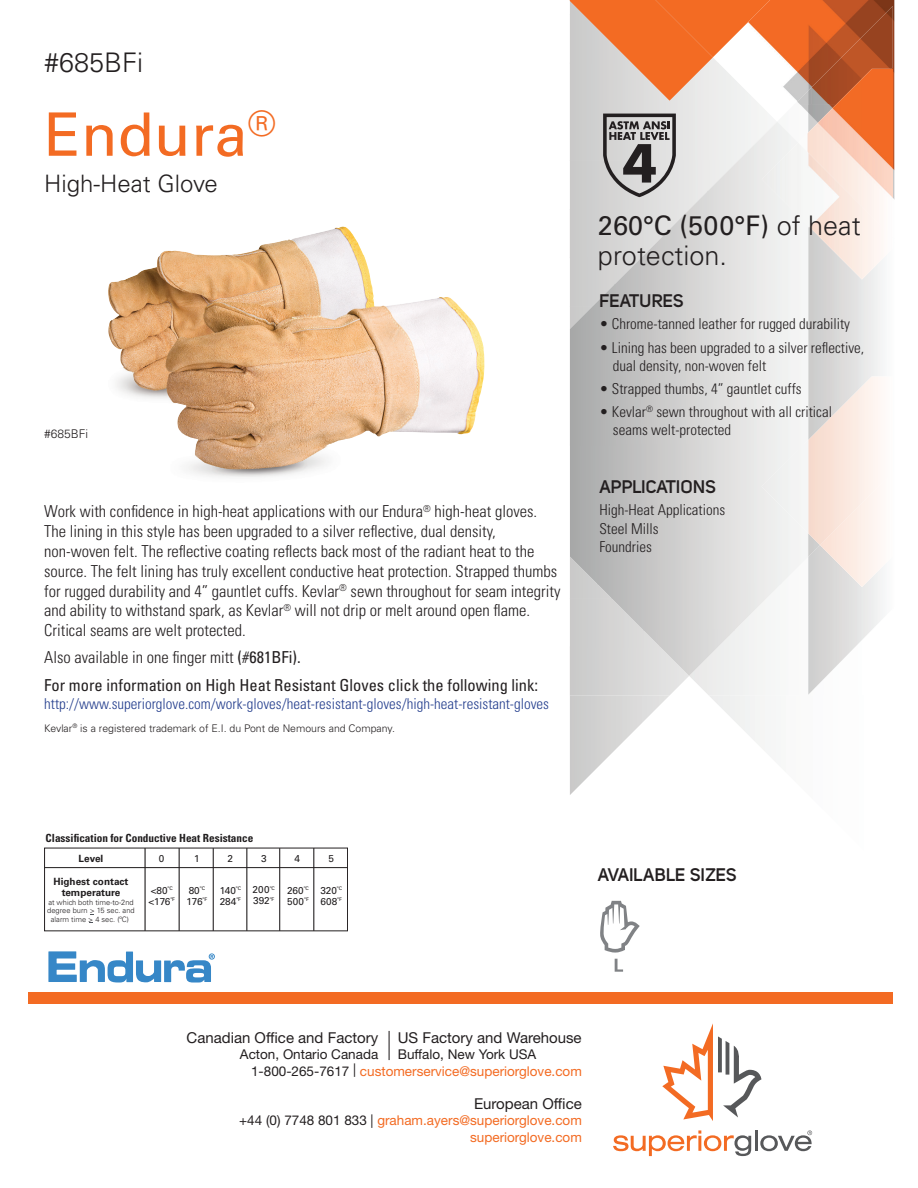
<style>
.page{position:relative;width:918px;height:1188px;background:#fff}
.page>*{position:absolute;margin:0;border:0;box-sizing:border-box;transform-origin:0 0}
.t1{font:60px "Univers LT Std";color:#f36b23}
.t2{font:300 27px/30px "Univers LT Std";color:#231f20}
.t3{font:300 24px "Univers LT Std";color:#231f20}
.t4{font:700 18px "Uni Sans Semi";color:#231f20}
.t5{font:300 condensed 16.5px/19.8px "Univers LT Std";color:#231f20}
.t6{font:condensed 16.5px/27.3px "Univers LT Std";color:#231f20}
.t7{font:300 condensed 15px/18px "Univers LT Std";color:#231f20}
.t8{font:300 condensed 15px "Univers LT Std";color:#253f8e}
.t9{font:15px "Helvetica Neue LT Std";color:#231f20}
.t10{font:13.5px/16.5px "Helvetica Neue LT Std";color:#231f20}
.t11{font:13.5px/16.5px "Helvetica Neue LT Std";color:#f36b23;text-align:right}
.t12{font:300 12px "Univers LT Std";color:#231f20}
.t13{font:700 condensed 11.25px "Univers LT Std";color:#201d1e}
.t14{font:300 10.5px "Univers LT Std";color:#231f20}
.t15{font:10.05px/10.8px "Univers LT Std";color:#201d1e}
.t16{font:700 10.05px/11.2px "Univers LT Std";color:#201d1e;text-align:center}
.t17{font:300 7.5px/8.7px "Univers LT Std";color:#201d1e;text-align:center}
.s1{font-weight:300}
.s2{font-weight:400}
.s3{color:#f36b23}
.s4{color:#231f20}
</style>
<div class="page">
<img style="left:770px;top:0;width:124px;height:98px">
<img style="left:893px;top:69px;width:1px;height:168px">
<svg style="left:709px;top:695px;width:56px;height:56px"></svg>
<img style="left:811px;top:6px;width:82px;height:63px">
<img style="left:730px;top:584px;width:153px;height:111px">
<img style="left:794px;top:87px;width:4px;height:16px">
<img style="left:798px;top:69px;width:95px;height:74px">
<img style="left:820px;top:545px;width:63px;height:42px">
<svg style="left:570px;top:695px;width:100px;height:100px"></svg>
<svg style="left:570px;top:0;width:200px;height:101px;background:#eba47e"></svg>
<img style="left:597px;top:584px;width:184px;height:46px">
<img style="left:643px;top:630px;width:92px;height:46px">
<img style="left:685px;top:191px;width:23px;height:23px">
<img style="left:570px;top:284px;width:45px;height:161px">
<img style="left:762px;top:143px;width:131px;height:136px">
<img style="left:762px;top:377px;width:121px;height:168px">
<div style="left:28px;top:993px;width:865px;height:11px;background:#f36b23"></div>
<svg style="left:613px;top:1130px;width:138px;height:26px"></svg>
<hr style="left:755px;top:1130px;width:3px;height:21px;background:#57585a">
<svg style="left:662px;top:1023px;width:99px;height:98px"></svg>
<svg style="left:760px;top:1130px;width:52px;height:21px"></svg>
<svg style="left:389px;top:1031px;width:1px;height:29px"></svg>
<svg style="left:600px;top:901px;width:40px;height:52px"></svg>
<svg style="left:615px;top:959px;width:8px;height:13px"></svg>
<img style="left:108px;top:227px;width:377px;height:250px">
<svg style="left:48px;top:951px;width:167px;height:32px"></svg>
<svg style="left:603px;top:114px;width:73px;height:83px;background:#9a9898"></svg>
<hr style="left:145px;top:848px;width:1px;height:83px;background:#201c1d">
<hr style="left:179px;top:848px;width:1px;height:83px;background:#201c1d">
<hr style="left:213px;top:848px;width:1px;height:83px;background:#201c1d">
<hr style="left:247px;top:848px;width:1px;height:83px;background:#201c1d">
<hr style="left:279px;top:848px;width:1px;height:83px;background:#201c1d">
<hr style="left:314px;top:848px;width:1px;height:83px;background:#201c1d">
<hr style="left:44px;top:867px;width:304px;height:1px;background:#201c1d">
<h2 class="t2" style="left:44px;top:47px;width:101px">#685BFi</h2>
<h1 class="t1" style="left:44px;top:99px;width:233px">Endura<sup>®</sup></h1>
<h3 class="t3" style="left:44px;top:169px;width:175px">High-Heat Glove</h3>
<p class="t12" style="left:44px;top:427px;width:46px">#685BFi</p>
<p class="t5" style="left:44px;top:502px;width:518px">Work with confidence in high-heat applications with our Endura<sup>®</sup> high-heat gloves.<br>The lining in this style has been upgraded to a silver reflective, dual density, non-woven felt. The reflective coating reflects back most of the radiant heat to the source. The felt lining has truly excellent conductive heat protection. Strapped thumbs for rugged durability and 4” gauntlet cuffs. Kevlar<sup>®</sup> sewn throughout for seam integrity and ability to withstand spark, as Kevlar<sup>®</sup> will not drip or melt around open flame.<br>Critical seams are welt protected.</p>
<p class="t6" style="left:44px;top:644px;width:495px"><span class="s1">Also available in one finger mitt</span> (#681BFi).<br>For more information on High Heat Resistant Gloves click the following link:</p>
<p class="t8" style="left:44px;top:694px;width:506px">http://www.superiorglove.com/work-gloves/heat-resistant-gloves/high-heat-resistant-gloves</p>
<p class="t14" style="left:44px;top:722px;width:352px">Kevlar<sup>®</sup> is a registered trademark of E.I. du Pont de Nemours and Company.</p>
<h2 class="t2" style="left:598px;top:211px;width:264px"><span class="s2">260°C (500°F)</span> of heat protection.</h2>
<p class="t4" style="left:599px;top:290px;width:86px">FEATURES</p>
<p class="t7" style="left:599px;top:315px;width:252px">• Chrome-tanned leather for rugged durability</p>
<p class="t7" style="left:613px;top:338px;width:253px;text-indent:-14px">• Lining has been upgraded to a silver reflective, dual density, non-woven felt</p>
<p class="t7" style="left:599px;top:380px;width:204px">• Strapped thumbs, 4” gauntlet cuffs</p>
<p class="t7" style="left:613px;top:403px;width:221px;text-indent:-14px">• Kevlar<sup>®</sup> sewn throughout with all critical seams welt-protected</p>
<p class="t4" style="left:599px;top:476px;width:118px">APPLICATIONS</p>
<p class="t7" style="left:599px;top:501px;width:127px">High-Heat Applications<br>Steel Mills<br>Foundries</p>
<p class="t13" style="left:46px;top:831px;width:209px">Classification for Conductive Heat Resistance</p>
<p class="t16" style="left:79px;top:853px;width:26px">Level</p>
<p class="t16" style="left:54px;top:876px;width:76px">Highest contact temperature</p>
<p class="t17" style="left:47px;top:898px;width:89px">at which both time-to-2nd degree burn &gt; 15 sec. and alarm time &gt; 4 sec. (ºC)</p>
<p class="t15" style="left:159px;top:853px;width:7px">0</p>
<p class="t15" style="left:148px;top:885px;width:28px">&lt;80<sup>ºC </sup>&lt;176<sup>ºF</sup></p>
<p class="t15" style="left:187px;top:885px;width:22px">80<sup>ºC<br></sup>176<sup>ºF</sup></p>
<p class="t15" style="left:220px;top:896px;width:56px">284<sup>ºF</sup> 392<sup>ºF</sup></p>
<p class="t15" style="left:287px;top:896px;width:56px">500<sup>ºF</sup> 608<sup>ºF</sup></p>
<p class="t15" style="left:194px;top:853px;width:7px">1</p>
<p class="t15" style="left:228px;top:853px;width:7px">2</p>
<p class="t15" style="left:220px;top:885px;width:23px">140<sup>ºC</sup></p>
<p class="t15" style="left:261px;top:853px;width:7px">3</p>
<p class="t15" style="left:253px;top:884px;width:24px">200<sup>ºC</sup></p>
<p class="t15" style="left:294px;top:853px;width:7px">4</p>
<p class="t15" style="left:287px;top:885px;width:23px">260<sup>ºC</sup></p>
<p class="t15" style="left:329px;top:853px;width:7px">5</p>
<p class="t15" style="left:320px;top:885px;width:23px">320<sup>ºC</sup></p>
<p class="t4" style="left:598px;top:864px;width:140px">AVAILABLE SIZES</p>
<p class="t9" style="left:187px;top:1028px;width:193px">Canadian Office and Factory</p>
<p class="t9" style="left:398px;top:1028px;width:185px">US Factory and Warehouse</p>
<p class="t10" style="left:240px;top:1046px;width:140px">Acton, Ontario Canada</p>
<p class="t10" style="left:251px;top:1046px;width:332px;text-indent:147px">Buffalo, New York USA<br>1-800-265-7617 | <span class="s3">customerservice@superiorglove.com</span></p>
<p class="t9" style="left:474px;top:1094px;width:109px">European Office</p>
<p class="t11" style="left:239px;top:1112px;width:344px"><span class="s4">+44 (0) 7748 801 833 |</span> graham.ayers@superiorglove.com superiorglove.com</p>
</div>
